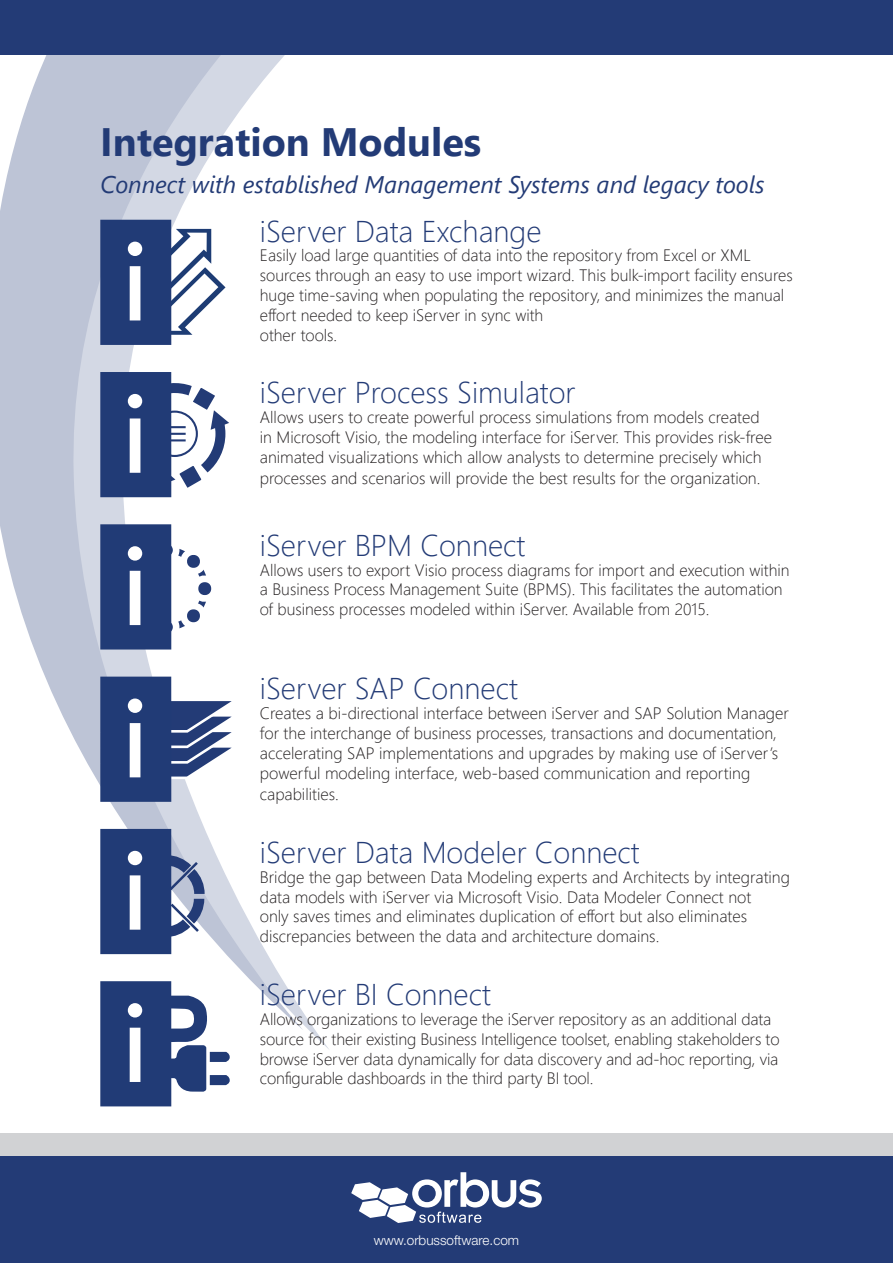
<style>
.page{position:relative;width:893px;height:1263px;background:#fff}
.page>*{position:absolute;margin:0;border:0;box-sizing:border-box;transform-origin:0 0}
.Main_Header_copy{font:700 39.6px "Segoe UI";color:#233b76}
.little_head2{font:300 30px "Segoe UI";color:#233b76}
.Main_Header_copy-2{font:italic 24px "Segoe UI";color:#233b76}
.t1{font:300 16.5px/19.8px "Segoe UI";color:#231f20}
.t2{font:300 13.5px "Helvetica Neue LT Std";color:#fff}
</style>
<div class="page">
<svg style="left:0;top:54px;width:303px;height:976px"></svg>
<div style="left:0;top:1133px;width:893px;height:30px;background:#d1d2d4"></div>
<svg style="left:100px;top:220px;width:126px;height:125px"></svg>
<svg style="left:100px;top:829px;width:105px;height:125px;background:#5c6f9a"></svg>
<svg style="left:100px;top:524px;width:125px;height:125px"></svg>
<svg style="left:100px;top:372px;width:130px;height:125px"></svg>
<svg style="left:96px;top:677px;width:149px;height:125px"></svg>
<div style="left:0;top:1157px;width:893px;height:106px;background:#233b76"></div>
<svg style="left:351px;top:1172px;width:191px;height:51px"></svg>
<div style="left:0;top:0;width:893px;height:54px;background:#233b76"></div>
<svg style="left:100px;top:981px;width:130px;height:125px"></svg>
<p class="Main_Header_copy" style="left:100px;top:110px;width:383px">Integration Modules</p>
<p class="Main_Header_copy-2" style="left:100px;top:168px;width:666px">Connect with established Management Systems and legacy tools</p>
<p class="little_head2" style="left:260px;top:207px;width:283px">iServer Data Exchange</p>
<p class="t1" style="left:260px;top:245px;width:534px">Easily load large quantities of data into the repository from Excel or XML sources through an easy to use import wizard. This bulk-import facility ensures huge time-saving when populating the repository, and minimizes the manual effort needed to keep iServer in sync with<br>other tools.</p>
<p class="little_head2" style="left:260px;top:369px;width:317px">iServer Process Simulator</p>
<p class="t1" style="left:260px;top:407px;width:514px">Allows users to create powerful process simulations from models created in Microsoft Visio, the modeling interface for iServer. This provides risk-free animated visualizations which allow analysts to determine precisely which</p>
<p class="t1" style="left:260px;top:468px;width:502px">processes and scenarios will provide the best results for the organization.</p>
<p class="little_head2" style="left:260px;top:521px;width:267px">iServer BPM Connect</p>
<p class="t1" style="left:260px;top:559px;width:531px">Allows users to export Visio process diagrams for import and execution within a Business Process Management Suite (BPMS). This facilitates the automation of business processes modeled within iServer. Available from 2015.</p>
<p class="little_head2" style="left:260px;top:664px;width:260px">iServer SAP Connect</p>
<p class="t1" style="left:260px;top:703px;width:530px">Creates a bi-directional interface between iServer and SAP Solution Manager for the interchange of business processes, transactions and documentation, accelerating SAP implementations and upgrades by making use of iServer’s powerful modeling interface, web-based communication and reporting</p>
<p class="t1" style="left:260px;top:784px;width:80px">capabilities.</p>
<p class="little_head2" style="left:260px;top:828px;width:381px">iServer Data Modeler Connect</p>
<p class="t1" style="left:260px;top:866px;width:532px">Bridge the gap between Data Modeling experts and Architects by integrating data models with iServer via Microsoft Visio. Data Modeler Connect not<br>only saves times and eliminates duplication of effort but also eliminates discrepancies between the data and architecture domains.</p>
<p class="little_head2" style="left:260px;top:970px;width:233px">iServer BI Connect</p>
<p class="t1" style="left:260px;top:1008px;width:521px">Allows organizations to leverage the iServer repository as an additional data source for their existing Business Intelligence toolset, enabling stakeholders to browse iServer data dynamically for data discovery and ad-hoc reporting, via configurable dashboards in the third party BI tool.</p>
<p class="t2" style="left:374px;top:1232px;width:147px">www.orbussoftware.com</p>
</div>
